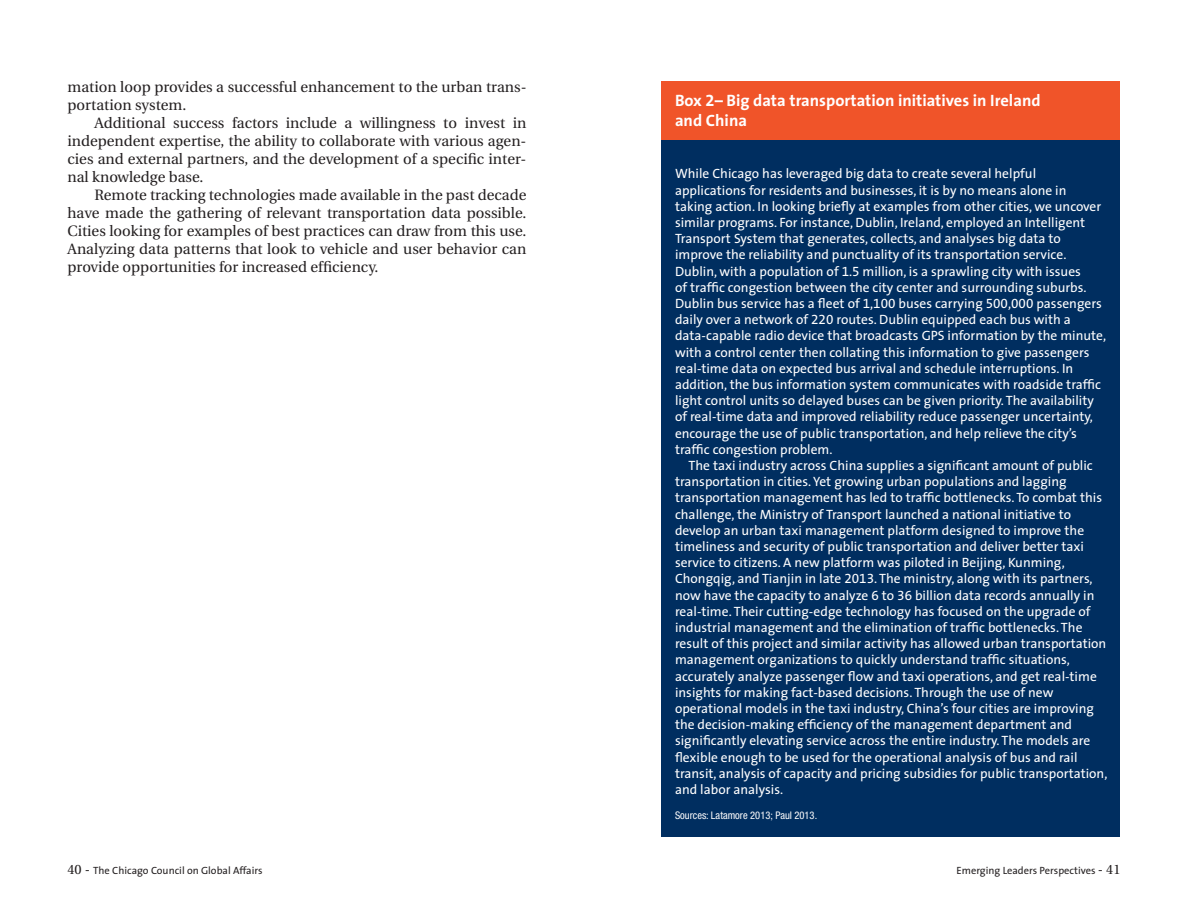
<style>
.page{position:relative;width:1188px;height:918px;background:#fff}
.page>*{position:absolute;margin:0;border:0;box-sizing:border-box;transform-origin:0 0}
.t1{font:700 16.5px/19.8px "The Sans";color:#fff}
.t2{font:15px/18px "Utopia";color:#231f20;text-align:justify}
.t3{font:13.5px/16.2px "The Sans";color:#fff}
.t4{font:10.5px "The Sans";color:#231f20}
.t5{font:condensed 10.5px "Helvetica Neue";color:#fff}
.s1{font-family:"The Sans Bold Expert";font-weight:400}
.s2{font-family:"The Sans Expert"}
.s3{font-family:"Utopia";font-size:13.5px}
</style>
<div class="page">
<div style="left:662px;top:139px;width:458px;height:698px;background:#002e60"></div>
<div style="left:662px;top:81px;width:458px;height:59px;background:#f05429"></div>
<p class="t2" style="left:68px;top:78px;width:461px">mation loop provides a successful enhancement to the urban trans&shy;portation system.</p>
<p class="t2" style="left:68px;top:114px;width:461px;text-indent:27px">Additional success factors include a willingness to invest in independent expertise, the ability to collaborate with various agen&shy;cies and external partners, and the development of a specific inter&shy;nal knowledge base.</p>
<p class="t2" style="left:68px;top:186px;width:461px;text-indent:27px">Remote tracking technologies made available in the past decade have made the gathering of relevant transportation data possible.<br>Cities looking for examples of best practices can draw from this use.<br>Analyzing data patterns that look to vehicle and user behavior can provide opportunities for increased efficiency.</p>
<p class="t1" style="left:675px;top:91px;width:367px">Box <span class="s1">2</span>– Big data transportation initiatives in Ireland and China</p>
<p class="t3" style="left:675px;top:165px;width:433px">While Chicago has leveraged big data to create several helpful applications for residents and businesses, it is by no means alone in taking action. In looking briefly at examples from other cities, we uncover similar programs. For instance, Dublin, Ireland, employed an Intelligent Transport System that generates, collects, and analyses big data to improve the reliability and punctuality of its transportation service.<br>Dublin, with a population of <span class="s2">1</span>.<span class="s2">5</span> million, is a sprawling city with issues<br>of traffic congestion between the city center and surrounding suburbs.<br>Dublin bus service has a fleet of <span class="s2">1</span>,<span class="s2">100</span> buses carrying <span class="s2">500</span>,<span class="s2">000</span> passengers daily over a network of <span class="s2">220</span> routes. Dublin equipped each bus with a data-capable radio device that broadcasts GPS information by the minute, with a control center then collating this information to give passengers real-time data on expected bus arrival and schedule interruptions. In addition, the bus information system communicates with roadside traffic light control units so delayed buses can be given priority. The availability of real-time data and improved reliability reduce passenger uncertainty, encourage the use of public transportation, and help relieve the city’s traffic congestion problem.</p>
<p class="t3" style="left:675px;top:457px;width:434px;text-indent:14px">The taxi industry across China supplies a significant amount of public transportation in cities. Yet growing urban populations and lagging transportation management has led to traffic bottlenecks. To combat this challenge, the Ministry of Transport launched a national initiative to develop an urban taxi management platform designed to improve the timeliness and security of public transportation and deliver better taxi service to citizens. A new platform was piloted in Beijing, Kunming, Chongqig, and Tianjin in late <span class="s2">2013</span>. The ministry, along with its partners, now have the capacity to analyze <span class="s2">6</span> to <span class="s2">36</span> billion data records annually in real-time. Their cutting-edge technology has focused on the upgrade of industrial management and the elimination of traffic bottlenecks. The result of this project and similar activity has allowed urban transportation management organizations to quickly understand traffic situations, accurately analyze passenger flow and taxi operations, and get real-time insights for making fact-based decisions. Through the use of new operational models in the taxi industry, China’s four cities are improving the decision-making efficiency of the management department and significantly elevating service across the entire industry. The models are flexible enough to be used for the operational analysis of bus and rail transit, analysis of capacity and pricing subsidies for public transportation, and labor analysis.</p>
<p class="t5" style="left:675px;top:809px;width:144px">Sources: Latamore 2013; Paul 2013.</p>
<p class="t4" style="left:68px;top:862px;width:197px"><span class="s3">40 -</span> The Chicago Council on Global Affairs</p>
<p class="t4" style="left:957px;top:862px;width:165px">Emerging Leaders Perspectives <span class="s3">- 41</span></p>
</div>
